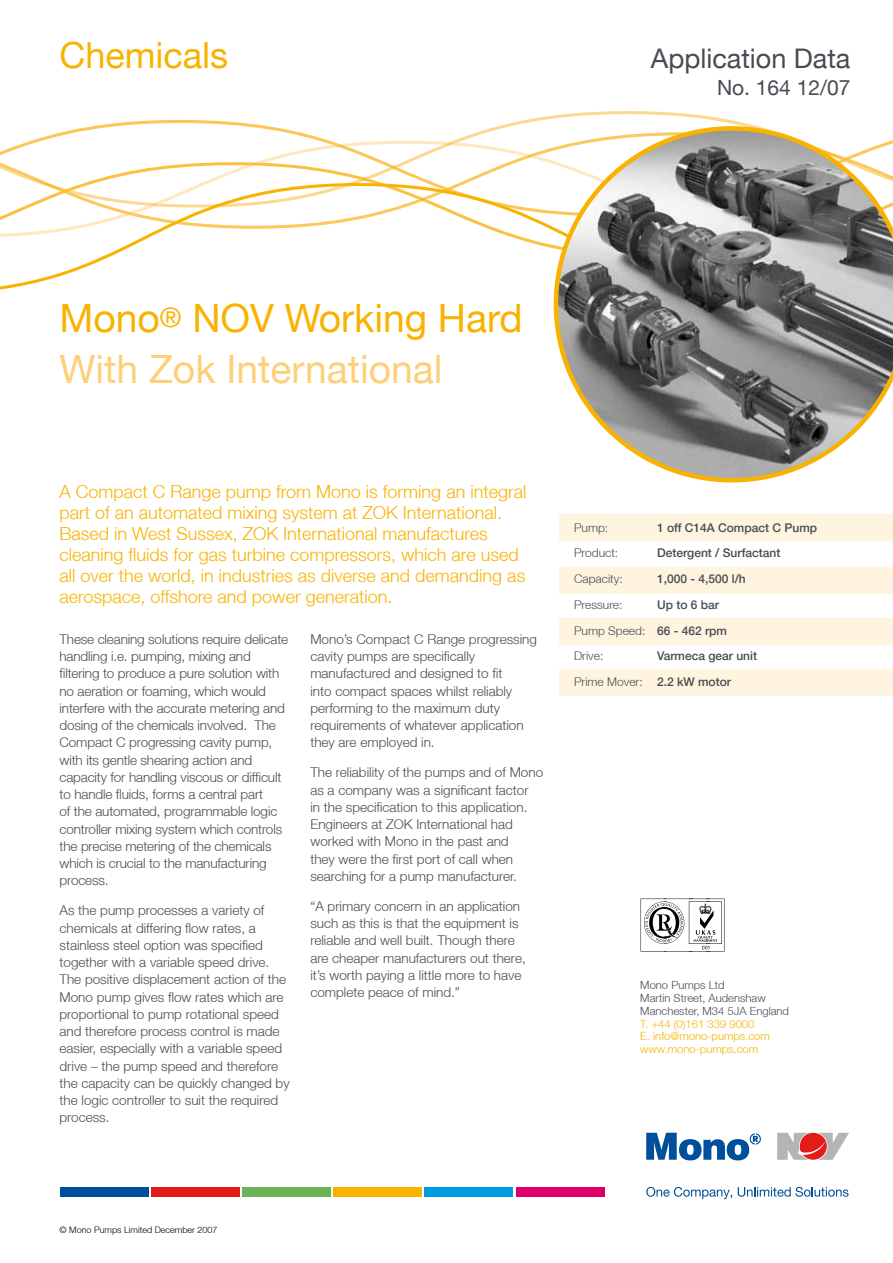
<style>
.page{position:relative;width:893px;height:1263px;background:#fff}
.page>*{position:absolute;margin:0;border:0;box-sizing:border-box;transform-origin:0 0}
.t1{font:57px "Mark 1";color:#000}
.t2{font:39px/51px "Helvetica Neue LT";color:#fdd078}
.t3{font:36px "Helvetica Neue LT";color:#f9b200}
.t4{font:27px "Helvetica Neue LT";color:#494a52}
.t5{font:21px "Helvetica Neue LT";color:#494a52}
.t6{font:300 18px/21px "Helvetica Neue LT";color:#f9b200}
.t7{font:300 13.5px/17.2px "Helvetica Neue LT";color:#494a52}
.t8{font:500 12px/25.8px "Helvetica Neue LT";color:#494a52}
.t9{font:300 12px/25.8px "Helvetica Neue LT";color:#494a52}
.t10{font:300 11.25px/12.8px "Helvetica Neue LT";color:#494a52}
.t11{font:300 11.25px/12.8px "Helvetica Neue LT";color:#f9b200}
.t12{font:300 9px "Helvetica Neue LT";color:#000}
.s1{color:#f9b200}
.s2{font-size:27px;color:#f9b200}
</style>
<div class="page">
<div style="left:560px;top:669px;width:333px;height:27px;background:#fff4e0"></div>
<div style="left:560px;top:618px;width:333px;height:27px;background:#fff4e0"></div>
<div style="left:560px;top:567px;width:333px;height:27px;background:#fff4e0"></div>
<div style="left:560px;top:514px;width:333px;height:27px;background:#fff4e0"></div>
<svg style="left:0;top:259px;width:105px;height:31px"></svg>
<svg style="left:0;top:229px;width:554px;height:28px"></svg>
<svg style="left:64px;top:111px;width:692px;height:21px"></svg>
<svg style="left:51px;top:132px;width:503px;height:97px"></svg>
<svg style="left:0;top:142px;width:554px;height:82px"></svg>
<svg style="left:554px;top:126px;width:339px;height:356px"></svg>
<div style="left:60px;top:1187px;width:88px;height:10px;background:#004f9a"></div>
<div style="left:151px;top:1187px;width:89px;height:10px;background:#e31b19"></div>
<div style="left:242px;top:1187px;width:89px;height:10px;background:#6ab356"></div>
<div style="left:333px;top:1187px;width:89px;height:10px;background:#f9b200"></div>
<div style="left:424px;top:1187px;width:89px;height:10px;background:#009ee0"></div>
<div style="left:516px;top:1187px;width:89px;height:10px;background:#dd0069"></div>
<svg style="left:777px;top:1133px;width:72px;height:27px"></svg>
<svg style="left:646px;top:1133px;width:115px;height:27px"></svg>
<svg style="left:646px;top:1187px;width:86px;height:12px"></svg>
<svg style="left:738px;top:1187px;width:110px;height:10px"></svg>
<h3 class="t3" style="left:60px;top:34px;width:170px">Chemicals</h3>
<h3 class="t4" style="left:651px;top:42px;width:201px">Application Data</h3>
<h3 class="t5" style="left:717px;top:75px;width:135px">No. 164 12/07</h3>
<h2 class="t2" style="left:60px;top:292px;width:464px"><span class="s1">Mono</span><span class="s2">®</span> <span class="s1">NOV Working Hard<br></span>With Zok International</h2>
<p class="t6" style="left:60px;top:481px;width:468px">A Compact C Range pump from Mono is forming an integral part of an automated mixing system at ZOK International.<br>Based in West Sussex, ZOK International manufactures cleaning fluids for gas turbine compressors, which are used all over the world, in industries as diverse and demanding as aerospace, offshore and power generation.</p>
<p class="t7" style="left:60px;top:630px;width:230px">These cleaning solutions require delicate handling i.e. pumping, mixing and filtering to produce a pure solution with no aeration or foaming, which would interfere with the accurate metering and dosing of the chemicals involved. The Compact C progressing cavity pump, with its gentle shearing action and capacity for handling viscous or difficult to handle fluids, forms a central part<br>of the automated, programmable logic controller mixing system which controls the precise metering of the chemicals which is crucial to the manufacturing process.</p>
<p class="t7" style="left:60px;top:902px;width:232px">As the pump processes a variety of chemicals at differing flow rates, a stainless steel option was specified together with a variable speed drive.<br>The positive displacement action of the Mono pump gives flow rates which are proportional to pump rotational speed and therefore process control is made easier, especially with a variable speed drive – the pump speed and therefore the capacity can be quickly changed by the logic controller to suit the required process.</p>
<p class="t7" style="left:310px;top:630px;width:228px">Mono’s Compact C Range progressing cavity pumps are specifically manufactured and designed to fit<br>into compact spaces whilst reliably performing to the maximum duty requirements of whatever application they are employed in.</p>
<p class="t7" style="left:310px;top:764px;width:234px">The reliability of the pumps and of Mono as a company was a significant factor<br>in the specification to this application.<br>Engineers at ZOK International had worked with Mono in the past and<br>they were the first port of call when searching for a pump manufacturer.</p>
<p class="t7" style="left:310px;top:897px;width:217px">“A primary concern in an application such as this is that the equipment is reliable and well built. Though there are cheaper manufacturers out there, it’s worth paying a little more to have complete peace of mind.”</p>
<p class="t9" style="left:574px;top:514px;width:73px">Pump:<br>Product:<br>Capacity:<br>Pressure:<br>Pump Speed:<br>Drive:<br>Prime Mover:</p>
<p class="t8" style="left:657px;top:514px;width:162px">1 off C14A Compact C Pump<br>Detergent / Surfactant<br>1,000 - 4,500 l/h<br>Up to 6 bar<br>66 - 462 rpm<br>Varmeca gear unit<br>2.2 kW motor</p>
<h1 class="t1" style="left:640px;top:898px;width:86px">ABCDEF</h1>
<p class="t10" style="left:640px;top:979px;width:150px">Mono Pumps Ltd<br>Martin Street, Audenshaw<br>Manchester, M34 5JA England</p>
<p class="t11" style="left:640px;top:1017px;width:131px">T. +44 (0)161 339 9000<br>E. info@mono-pumps.com www.mono-pumps.com</p>
<p class="t12" style="left:60px;top:1224px;width:160px">© Mono Pumps Limited December 2007</p>
</div>
